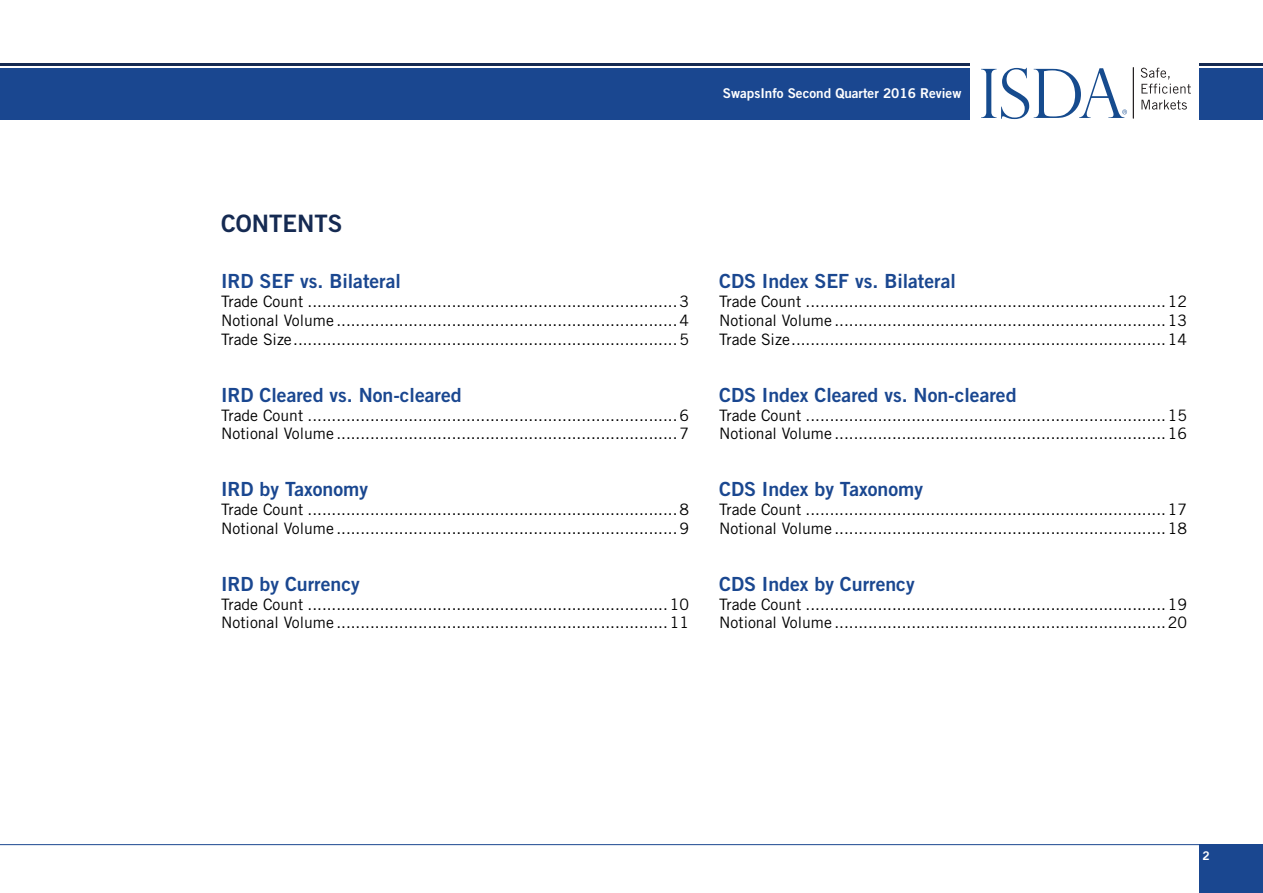
<style>
.page{position:relative;width:1263px;height:893px;background:#fff}
.page>*{position:absolute;margin:0;border:0;box-sizing:border-box;transform-origin:0 0}
.t1{font:24px "Trade Gothic Bold Two";color:#152a52}
.t2{font:19.5px "Trade Gothic LT Std Bd 2";color:#1a4790}
.t3{font:15.75px/18.9px "Trade Gothic LT Std";color:#000}
.t4{font:13.5px "Trade Gothic LT Std Bd 2";color:#fff}
.t5{font:12px "Trade Gothic Bold Two";color:#fff}
</style>
<div class="page">
<div style="left:0;top:68px;width:970px;height:51px;background:#1a4790"></div>
<div style="left:1199px;top:68px;width:64px;height:51px;background:#1a4790"></div>
<hr style="left:0;top:64px;width:970px;height:2px;background:#152a52">
<hr style="left:1199px;top:64px;width:64px;height:2px;background:#152a52">
<div style="left:1199px;top:844px;width:64px;height:49px;background:#1a4790"></div>
<svg style="left:1141px;top:68px;width:50px;height:26px"></svg>
<svg style="left:1141px;top:100px;width:46px;height:10px"></svg>
<hr style="left:1133px;top:67px;width:1px;height:51px;background:#231f20">
<svg style="left:981px;top:68px;width:146px;height:51px"></svg>
<hr style="left:0;top:844px;width:1199px;height:1px;background:#1a4790">
<p class="t4" style="left:723px;top:85px;width:240px">SwapsInfo Second Quarter 2016 Review</p>
<h1 class="t1" style="left:221px;top:209px;width:123px">CONTENTS</h1>
<p class="t2" style="left:221px;top:269px;width:181px">IRD SEF vs. Bilateral</p>
<p class="t3" style="left:221px;top:292px;width:469px;text-align:justify">Trade Count .............................................................................3<br>Notional Volume .......................................................................4<br>Trade Size................................................................................5</p>
<p class="t2" style="left:221px;top:383px;width:242px">IRD Cleared vs. Non-cleared</p>
<p class="t3" style="left:221px;top:405px;width:469px">Trade Count .............................................................................6<br>Notional Volume .......................................................................7</p>
<p class="t2" style="left:221px;top:477px;width:148px">IRD by Taxonomy</p>
<p class="t3" style="left:221px;top:500px;width:469px">Trade Count .............................................................................8<br>Notional Volume .......................................................................9</p>
<p class="t2" style="left:221px;top:572px;width:140px">IRD by Currency</p>
<p class="t3" style="left:221px;top:594px;width:469px">Trade Count ...........................................................................10<br>Notional Volume .....................................................................11</p>
<p class="t2" style="left:719px;top:269px;width:238px">CDS Index SEF vs. Bilateral</p>
<p class="t3" style="left:719px;top:292px;width:469px;text-align:justify">Trade Count ...........................................................................12<br>Notional Volume .....................................................................13<br>Trade Size..............................................................................14</p>
<p class="t2" style="left:719px;top:383px;width:299px">CDS Index Cleared vs. Non-cleared</p>
<p class="t3" style="left:719px;top:405px;width:469px">Trade Count ...........................................................................15<br>Notional Volume .....................................................................16</p>
<p class="t2" style="left:719px;top:477px;width:205px">CDS Index by Taxonomy</p>
<p class="t3" style="left:719px;top:500px;width:469px">Trade Count ...........................................................................17<br>Notional Volume .....................................................................18</p>
<p class="t2" style="left:719px;top:572px;width:197px">CDS Index by Currency</p>
<p class="t3" style="left:719px;top:594px;width:469px">Trade Count ...........................................................................19<br>Notional Volume .....................................................................20</p>
<p class="t5" style="left:1202px;top:849px;width:9px">2</p>
</div>
